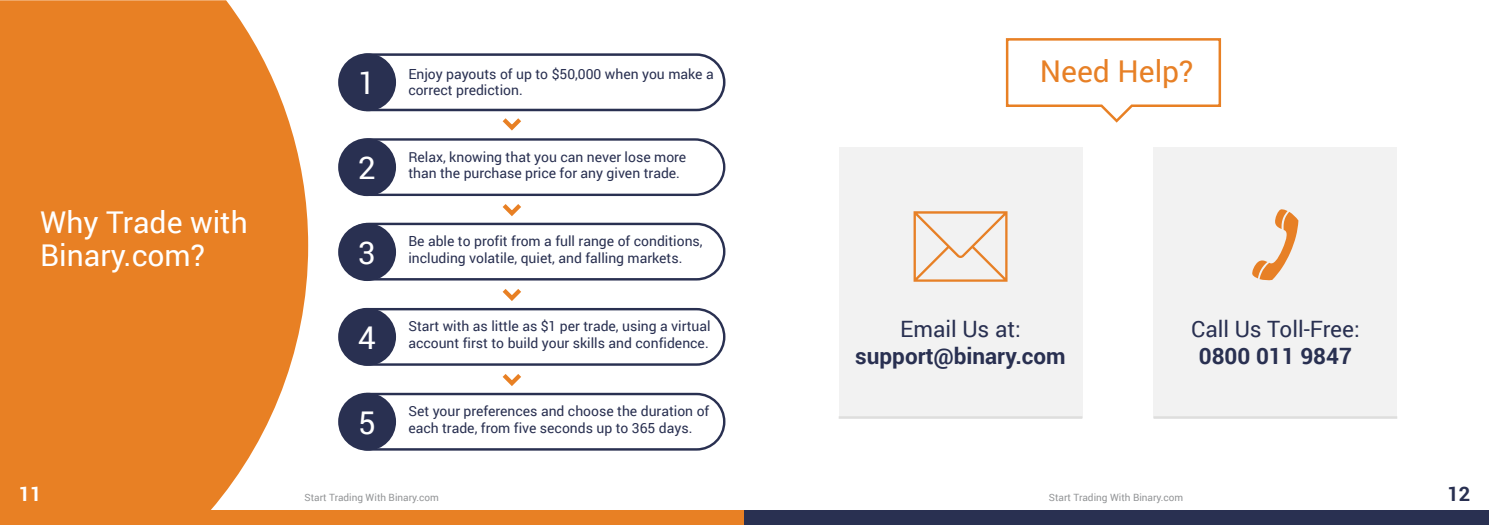
<style>
.page{position:relative;width:1489px;height:525px;background:#fff}
.page>*{position:absolute;margin:0;border:0;box-sizing:border-box;transform-origin:0 0}
.t1{font:31.25px "Roboto";color:#fff}
.t2{font:30px/32.5px "Roboto";color:#fff}
.t3{font:30px "Roboto";color:#e78026}
.t4{font:700 22.5px "Roboto";color:#293051}
.t5{font:22.5px "Roboto";color:#293051}
.t6{font:700 20px "Roboto";color:#fff}
.t7{font:700 20px "Roboto";color:#293051}
.t8{font:13.88px/16.8px "Roboto";color:#293051}
.t9{font:10px "Roboto";color:#939597}
</style>
<div class="page">
<svg style="left:0;top:0;width:308px;height:511px;background:#ea8b38"></svg>
<div style="left:838px;top:147px;width:244px;height:270px;background:#f2f2f2"></div>
<hr style="left:838px;top:416px;width:244px;height:3px;background:#dededd">
<svg style="left:913px;top:211px;width:94px;height:71px"></svg>
<div style="left:1153px;top:147px;width:244px;height:270px;background:#f2f2f2"></div>
<hr style="left:1153px;top:416px;width:244px;height:3px;background:#dededd">
<svg style="left:1252px;top:209px;width:46px;height:71px"></svg>
<div style="left:0;top:511px;width:744px;height:14px;background:#e88024"></div>
<div style="left:744px;top:511px;width:744px;height:14px;background:#293051"></div>
<div style="left:340px;top:53px;width:385px;height:58px;border:3px solid #293051;border-radius:28px"></div>
<div style="left:340px;top:223px;width:385px;height:57px;border:2px solid #293051;border-radius:28px"></div>
<div style="left:340px;top:308px;width:385px;height:58px;border:2px solid #293051;border-radius:28px"></div>
<div style="left:340px;top:393px;width:385px;height:57px;border:2px solid #293051;border-radius:28px"></div>
<svg style="left:339px;top:118px;width:387px;height:99px"></svg>
<svg style="left:502px;top:289px;width:19px;height:12px"></svg>
<svg style="left:502px;top:374px;width:19px;height:12px"></svg>
<svg style="left:1005px;top:38px;width:217px;height:85px"></svg>
<div style="left:339px;top:55px;width:56px;height:55px;background:#293051;border-radius:50%"></div>
<div style="left:338px;top:53px;width:58px;height:58px;border:3px solid #293051;border-radius:50%"></div>
<div style="left:339px;top:139px;width:56px;height:56px;background:#293051;border-radius:50%"></div>
<div style="left:338px;top:138px;width:58px;height:58px;border:3px solid #293051;border-radius:50%"></div>
<div style="left:339px;top:224px;width:56px;height:56px;background:#293051;border-radius:50%"></div>
<div style="left:338px;top:223px;width:58px;height:58px;border:3px solid #293051;border-radius:50%"></div>
<div style="left:339px;top:309px;width:56px;height:55px;background:#293051;border-radius:50%"></div>
<div style="left:338px;top:308px;width:58px;height:58px;border:3px solid #293051;border-radius:50%"></div>
<div style="left:339px;top:394px;width:56px;height:55px;background:#293051;border-radius:50%"></div>
<div style="left:338px;top:393px;width:58px;height:57px;border:3px solid #293051;border-radius:50%"></div>
<h2 class="t2" style="left:40px;top:208px;width:209px">Why Trade with<br>Binary.com?</h2>
<h1 class="t1" style="left:358px;top:68px;width:19px">1</h1>
<h1 class="t1" style="left:358px;top:153px;width:19px">2</h1>
<h1 class="t1" style="left:358px;top:238px;width:19px">3</h1>
<h1 class="t1" style="left:358px;top:323px;width:19px">4</h1>
<h1 class="t1" style="left:358px;top:408px;width:19px">5</h1>
<p class="t8" style="left:408px;top:66px;width:307px">Enjoy payouts of up to $50,000 when you make a correct prediction.</p>
<p class="t8" style="left:408px;top:149px;width:279px">Relax, knowing that you can never lose more than the purchase price for any given trade.</p>
<p class="t8" style="left:408px;top:233px;width:296px">Be able to profit from a full range of conditions, including volatile, quiet, and falling markets.</p>
<p class="t8" style="left:408px;top:318px;width:304px">Start with as little as $1 per trade, using a virtual account first to build your skills and confidence.</p>
<p class="t8" style="left:408px;top:403px;width:302px">Set your preferences and choose the duration of each trade, from five seconds up to 365 days.</p>
<h2 class="t3" style="left:1039px;top:57px;width:155px">Need Help?</h2>
<h3 class="t5" style="left:900px;top:319px;width:122px">Email Us at:</h3>
<h3 class="t4" style="left:855px;top:346px;width:212px">support@binary.com</h3>
<h3 class="t5" style="left:1191px;top:319px;width:170px">Call Us Toll-Free:</h3>
<h3 class="t4" style="left:1198px;top:346px;width:155px">0800 011 9847</h3>
<h3 class="t6" style="left:19px;top:484px;width:24px">11</h3>
<h3 class="t7" style="left:1447px;top:484px;width:24px">12</h3>
<p class="t9" style="left:304px;top:492px;width:136px">Start Trading With Binary.com</p>
<p class="t9" style="left:1049px;top:492px;width:136px">Start Trading With Binary.com</p>
</div>
